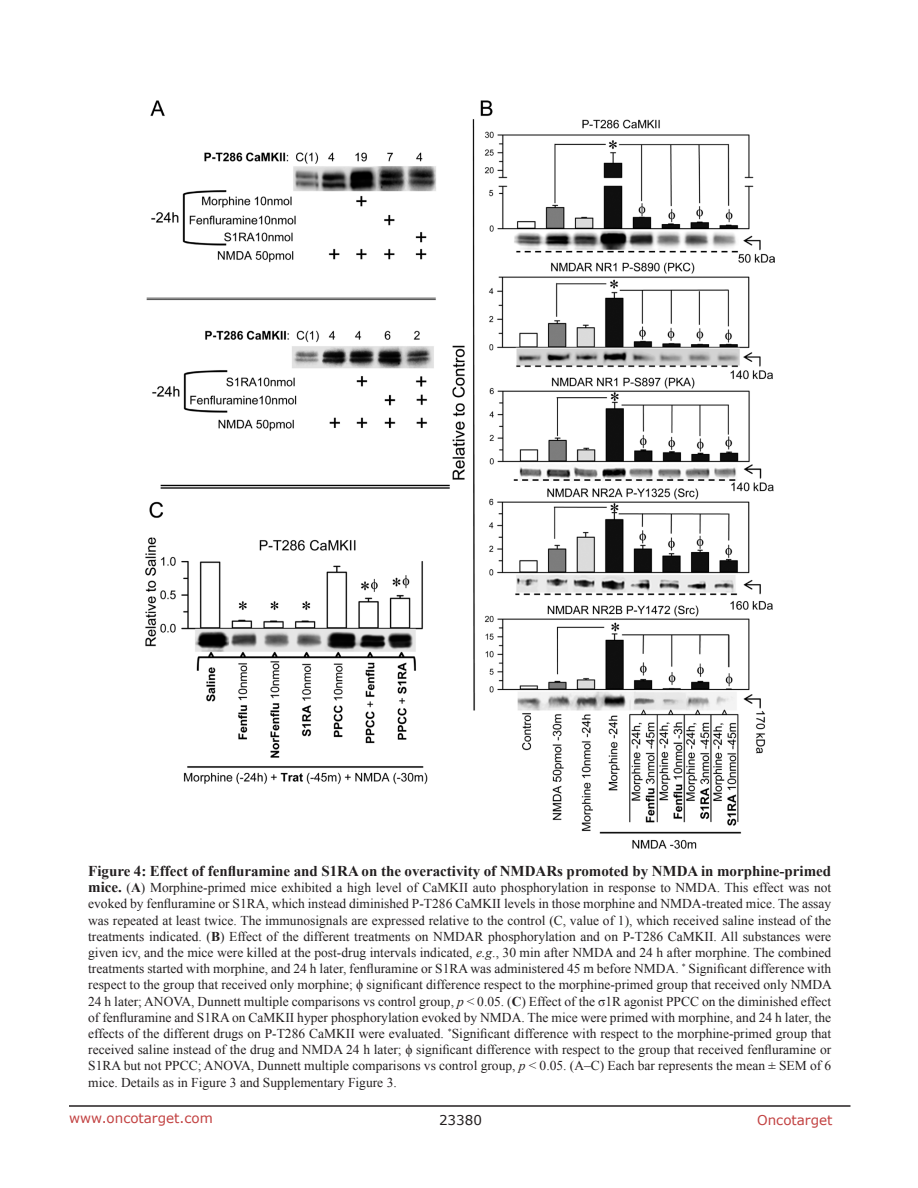
<style>
.page{position:relative;width:918px;height:1188px;background:#fff}
.page>*{position:absolute;margin:0;border:0;box-sizing:border-box;transform-origin:0 0}
.Figuretrx{font:700 15px "Times New Roman";color:#231f20}
.Figuretrx-2{font:13.5px/16.2px "Times New Roman";color:#231f20;text-align:justify}
.t1{font:13.5px "Verdana";color:#c24141}
.t2{font:13.5px "Verdana";color:#231f20}
.s1{font-weight:700;font-size:15px}
.s2{font-weight:700}
.s3{font-style:italic}
</style>
<div class="page">
<hr style="left:69px;top:1105px;width:781px;height:2px;background:#231f20">
<img style="left:145px;top:101px;width:629px;height:748px">
<p class="Figuretrx" style="left:88px;top:861px;width:745px">Figure 4: Effect of fenfluramine and S1RA on the overactivity of NMDARs promoted by NMDA in morphine-primed</p>
<p class="Figuretrx-2" style="left:88px;top:879px;width:745px"><span class="s1">mice.</span> (<span class="s2">A</span>) Morphine-primed mice exhibited a high level of CaMKII auto phosphorylation in response to NMDA. This effect was not evoked by fenfluramine or S1RA, which instead diminished P-T286 CaMKII levels in those morphine and NMDA-treated mice. The assay was repeated at least twice. The immunosignals are expressed relative to the control (C, value of 1), which received saline instead of the treatments indicated. (<span class="s2">B</span>) Effect of the different treatments on NMDAR phosphorylation and on P-T286 CaMKII. All substances were given icv, and the mice were killed at the post-drug intervals indicated, <span class="s3">e.g</span>., 30 min after NMDA and 24 h after morphine. The combined treatments started with morphine, and 24 h later, fenfluramine or S1RA was administered 45 m before NMDA. <sup>*</sup> Significant difference with respect to the group that received only morphine; ϕ significant difference respect to the morphine-primed group that received only NMDA 24 h later; ANOVA, Dunnett multiple comparisons vs control group, <span class="s3">p</span> &lt; 0.05. (<span class="s2">C</span>) Effect of the σ1R agonist PPCC on the diminished effect of fenfluramine and S1RA on CaMKII hyper phosphorylation evoked by NMDA. The mice were primed with morphine, and 24 h later, the effects of the different drugs on P-T286 CaMKII were evaluated. <sup>*</sup>Significant difference with respect to the morphine-primed group that received saline instead of the drug and NMDA 24 h later; ϕ significant difference with respect to the group that received fenfluramine or S1RA but not PPCC; ANOVA, Dunnett multiple comparisons vs control group, <span class="s3">p</span> &lt; 0.05. (A–C) Each bar represents the mean ± SEM of 6 mice. Details as in Figure 3 and Supplementary Figure 3.</p>
<p class="t1" style="left:69px;top:1109px;width:145px">www.oncotarget.com</p>
<p class="t2" style="left:439px;top:1111px;width:44px">23380</p>
<p class="t1" style="left:757px;top:1111px;width:77px">Oncotarget</p>
</div>
